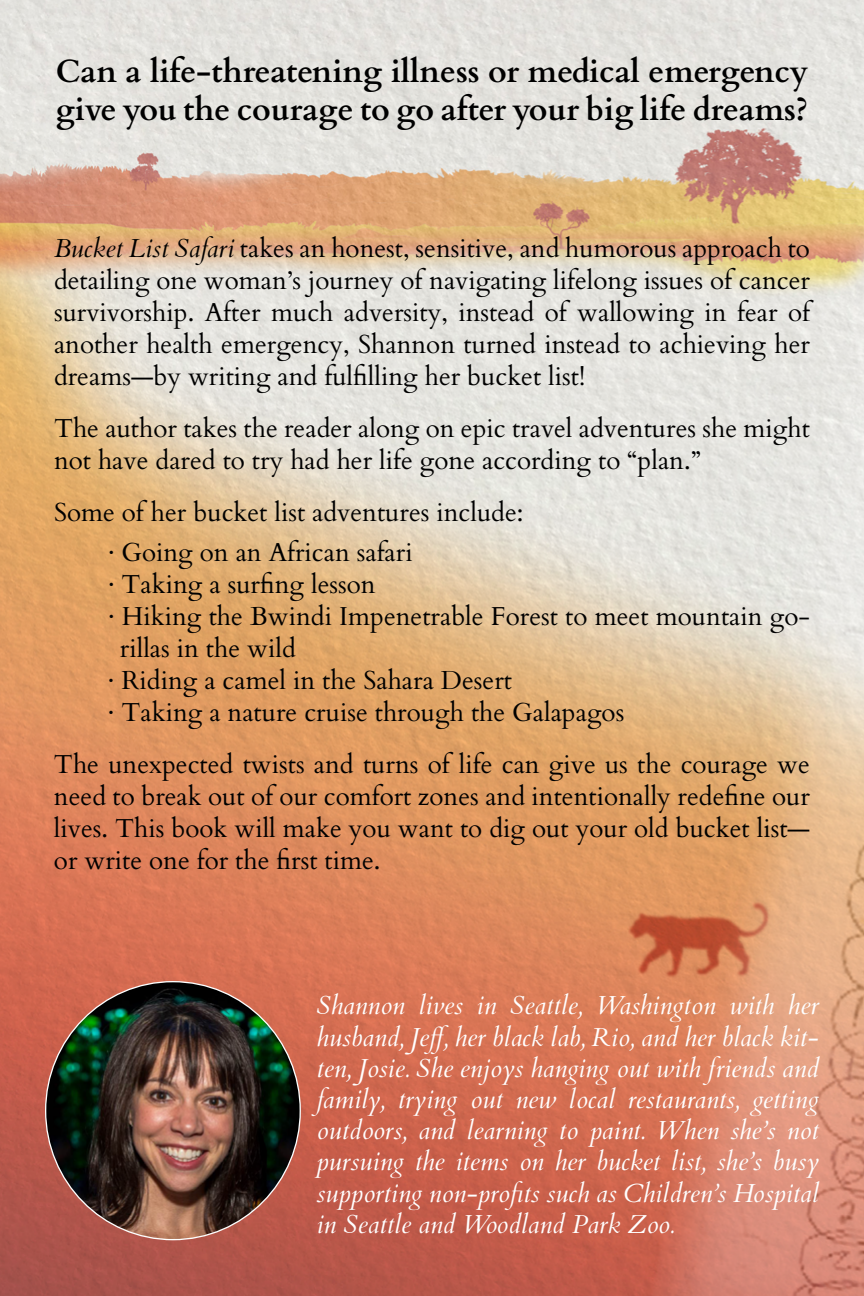
<style>
.page{position:relative;width:864px;height:1296px;background:#fff}
.page>*{position:absolute;margin:0;border:0;box-sizing:border-box;transform-origin:0 0}
.t1{font:700 32px/38.4px "Cardo";color:#000}
.t2{font:26px/32px "Cardo";color:#000;text-align:justify}
.t3{font:italic 26px/31.2px "Cardo";color:#fff;text-align:justify}
.s1{font-style:italic}
</style>
<div class="page">
<img style="left:0;top:0;width:864px;height:1296px">
<img style="left:46px;top:982px;width:254px;height:258px">
<p class="t1" style="left:56px;top:49px;width:754px">Can a life-threatening illness or medical emergency give you the courage to go after your big life dreams?</p>
<p class="t2" style="left:54px;top:231px;width:758px"><span class="s1">Bucket List Safari</span> takes an honest, sensitive, and humorous approach to detailing one woman’s journey of navigating lifelong issues of cancer survivorship. After much adversity, instead of wallowing in fear of another health emergency, Shannon turned instead to achieving her dreams—by writing and fulfilling her bucket list!</p>
<p class="t2" style="left:54px;top:411px;width:758px">The author takes the reader along on epic travel adventures she might not have dared to try had her life gone according to “plan.”</p>
<p class="t2" style="left:108px;top:491px;width:417px;line-height:40px;text-indent:-54px">Some of her bucket list adventures include: · Going on an African safari</p>
<p class="t2" style="left:108px;top:567px;width:269px">· Taking a surfing lesson</p>
<p class="t2" style="left:108px;top:599px;width:704px">· Hiking the Bwindi Impenetrable Forest to meet mountain go-</p>
<p class="t2" style="left:120px;top:631px;width:177px">rillas in the wild</p>
<p class="t2" style="left:108px;top:663px;width:406px">· Riding a camel in the Sahara Desert</p>
<p class="t2" style="left:108px;top:695px;width:518px">· Taking a nature cruise through the Galapagos</p>
<p class="t2" style="left:54px;top:747px;width:758px">The unexpected twists and turns of life can give us the courage we need to break out of our comfort zones and intentionally redefine our lives. This book will make you want to dig out your old bucket list— or write one for the first time.</p>
<p class="t3" style="left:316px;top:990px;width:504px">Shannon lives in Seattle, Washington with her husband, Jeff, her black lab, Rio, and her black kit&shy;ten, Josie. She enjoys hanging out with friends and family, trying out new local restaurants, getting outdoors, and learning to paint. When she’s not pursuing the items on her bucket list, she’s busy supporting non-profits such as Children’s Hospital in Seattle and Woodland Park Zoo.</p>
</div>
